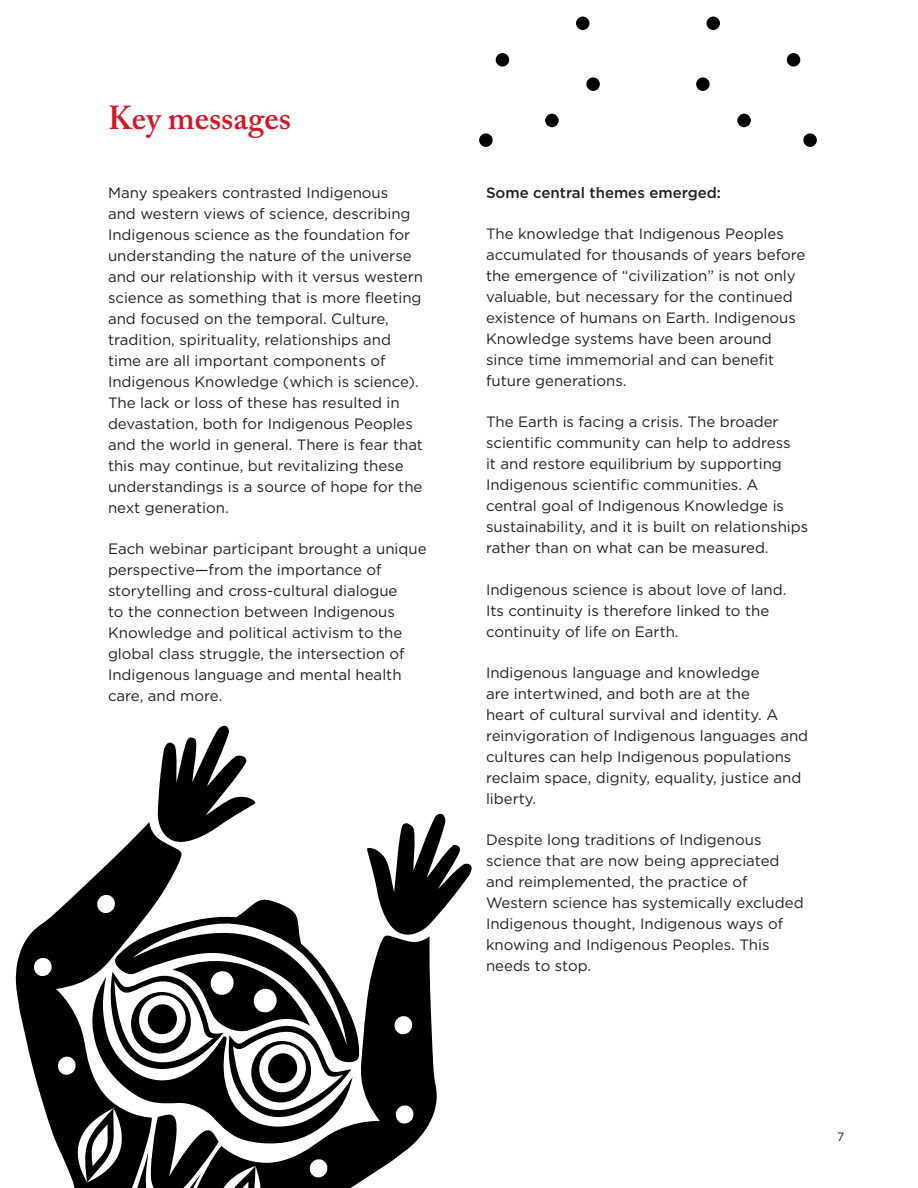
<style>
.page{position:relative;width:918px;height:1188px;background:#fff}
.page>*{position:absolute;margin:0;border:0;box-sizing:border-box;transform-origin:0 0}
.t1{font:600 33px "Adobe Caslon";color:#d21826}
.Body_font{font:15px/21px "Gotham";color:#231f20}
.Body_font-2{font:500 15px "Gotham";color:#231f20}
.t2{font:12px "Gotham";color:#231f20}
</style>
<div class="page">
<svg style="left:479px;top:16px;width:338px;height:131px"></svg>
<svg style="left:76px;top:822px;width:361px;height:321px;fill:#000"></svg>
<svg style="left:15px;top:894px;width:400px;height:292px;fill:#000"></svg>
<svg style="left:157px;top:725px;width:315px;height:213px"></svg>
<svg style="left:74px;top:898px;width:285px;height:290px"></svg>
<h2 class="t1" style="left:108px;top:98px;width:184px">Key messages</h2>
<p class="Body_font" style="left:108px;top:182px;width:317px">Many speakers contrasted Indigenous<br>and western views of science, describing Indigenous science as the foundation for understanding the nature of the universe and our relationship with it versus western science as something that is more fleeting and focused on the temporal. Culture, tradition, spirituality, relationships and time are all important components of Indigenous Knowledge (which is science).<br>The lack or loss of these has resulted in devastation, both for Indigenous Peoples and the world in general. There is fear that this may continue, but revitalizing these understandings is a source of hope for the next generation.</p>
<p class="Body_font" style="left:108px;top:538px;width:320px">Each webinar participant brought a unique perspective—from the importance of storytelling and cross-cultural dialogue<br>to the connection between Indigenous Knowledge and political activism to the global class struggle, the intersection of Indigenous language and mental health care, and more.</p>
<p class="Body_font-2" style="left:486px;top:183px;width:237px">Some central themes emerged:</p>
<p class="Body_font" style="left:486px;top:223px;width:321px">The knowledge that Indigenous Peoples accumulated for thousands of years before the emergence of “civilization” is not only valuable, but necessary for the continued existence of humans on Earth. Indigenous Knowledge systems have been around since time immemorial and can benefit future generations.</p>
<p class="Body_font" style="left:486px;top:411px;width:324px">The Earth is facing a crisis. The broader scientific community can help to address<br>it and restore equilibrium by supporting Indigenous scientific communities. A central goal of Indigenous Knowledge is sustainability, and it is built on relationships rather than on what can be measured.</p>
<p class="Body_font" style="left:486px;top:578px;width:302px">Indigenous science is about love of land.<br>Its continuity is therefore linked to the continuity of life on Earth.</p>
<p class="Body_font" style="left:486px;top:662px;width:324px">Indigenous language and knowledge<br>are intertwined, and both are at the<br>heart of cultural survival and identity. A reinvigoration of Indigenous languages and cultures can help Indigenous populations reclaim space, dignity, equality, justice and liberty.</p>
<p class="Body_font" style="left:486px;top:829px;width:319px">Despite long traditions of Indigenous science that are now being appreciated and reimplemented, the practice of Western science has systemically excluded Indigenous thought, Indigenous ways of knowing and Indigenous Peoples. This needs to stop.</p>
<p class="t2" style="left:837px;top:1130px;width:9px">7</p>
</div>
